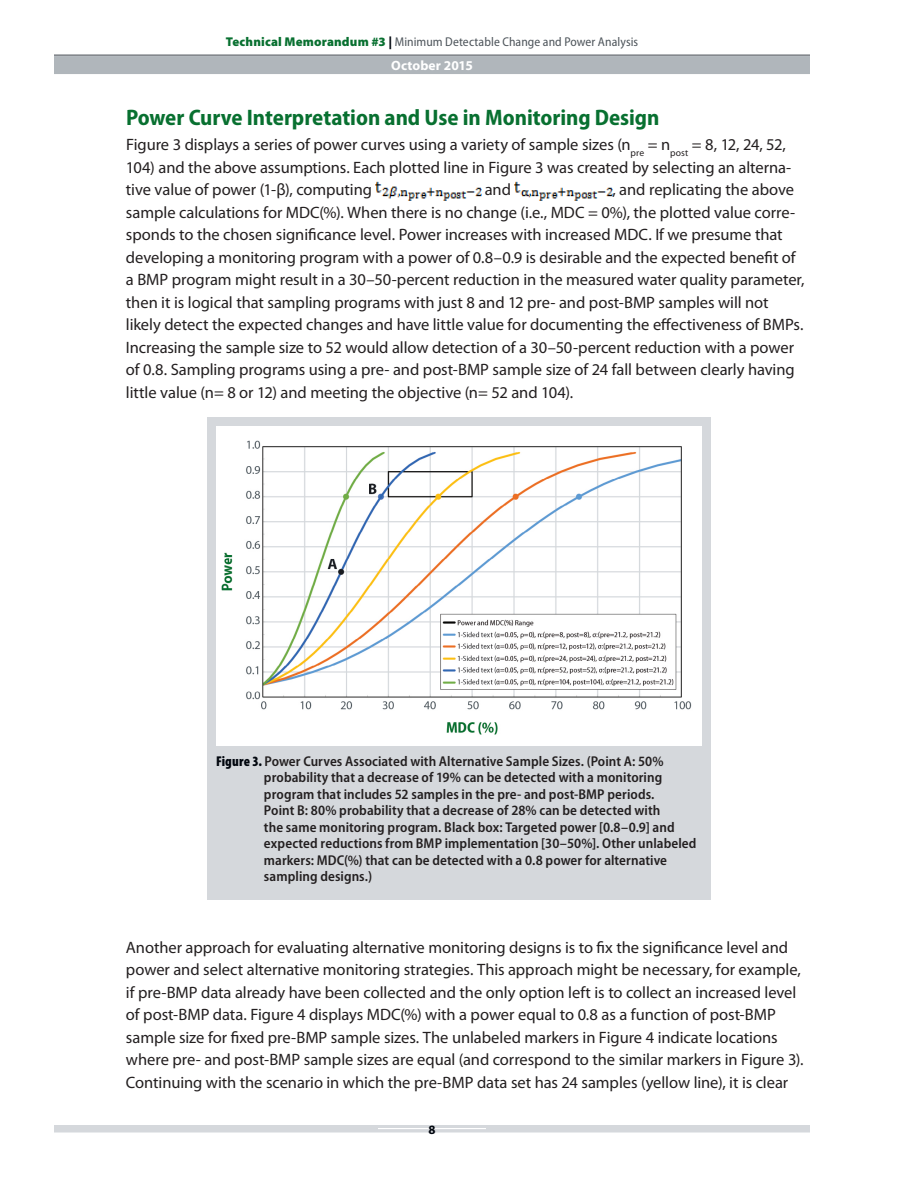
<style>
.page{position:relative;width:918px;height:1188px;background:#fff}
.page>*{position:absolute;margin:0;border:0;box-sizing:border-box;transform-origin:0 0}
.t1{font:700 semi-condensed 22.5px "Myriad Pro";color:#087030}
.t2{font:16.5px/22.5px "Myriad Pro";letter-spacing:-.005em;color:#231f20}
.t3{font:600 semi-condensed 14.25px/16.5px "Myriad Pro";letter-spacing:.005em;color:#231f20}
.t4{font:700 13.5px "Myriad Pro";letter-spacing:.01em;color:#fff}
.t5{font:semi-condensed 12.75px "Myriad Pro";letter-spacing:.005em;color:#4d545a}
.t6{font:700 12.75px "Myriad Pro";color:#01060e}
.s1{font-weight:900;font-stretch:normal;color:#087030}
.s2{font-weight:900;font-stretch:normal;color:#01060e}
.s3{font-weight:900;font-stretch:condensed;color:#01060e}
</style>
<div class="page">
<hr style="left:54px;top:55px;width:756px;height:1px;background:#4d545a">
<div style="left:54px;top:56px;width:756px;height:18px;background:#b0b6bb"></div>
<div style="left:54px;top:1125px;width:756px;height:7px;background:#d5d8dc"></div>
<hr style="left:378px;top:1128px;width:108px;height:1px;background:#fff">
<img style="left:376px;top:181px;width:105px;height:20px">
<img style="left:515px;top:181px;width:97px;height:20px">
<div style="left:207px;top:417px;width:504px;height:483px;background:#d5d8dc"></div>
<img style="left:216px;top:426px;width:486px;height:320px">
<p class="t5" style="left:226px;top:34px;width:414px"><span class="s1">Technical Memorandum #3</span> <span class="s2">|</span> Minimum Detectable Change and Power Analysis</p>
<p class="t4" style="left:391px;top:57px;width:83px">October 2015</p>
<h1 class="t1" style="left:126px;top:105px;width:535px">Power Curve Interpretation and Use in Monitoring Design</h1>
<p class="t2" style="left:126px;top:134px;width:667px">Figure 3 displays a series of power curves using a variety of sample sizes (n<sub>pre</sub> = n<sub>post</sub> = 8, 12, 24, 52,<br>104) and the above assumptions. Each plotted line in Figure 3 was created by selecting an alterna&shy;tive value of power (1-β), computing</p>
<p class="t2" style="left:126px;top:179px;width:680px;text-indent:486px">, and replicating the above sample calculations for MDC(%). When there is no change (i.e., MDC = 0%), the plotted value corre&shy;sponds to the chosen significance level. Power increases with increased MDC. If we presume that developing a monitoring program with a power of 0.8–0.9 is desirable and the expected benefit of a BMP program might result in a 30–50-percent reduction in the measured water quality parameter, then it is logical that sampling programs with just 8 and 12 pre- and post-BMP samples will not likely detect the expected changes and have little value for documenting the effectiveness of BMPs.<br>Increasing the sample size to 52 would allow detection of a 30–50-percent reduction with a power of 0.8. Sampling programs using a pre- and post-BMP sample size of 24 fall between clearly having little value (n= 8 or 12) and meeting the objective (n= 52 and 104).</p>
<p class="t2" style="left:485px;top:179px;width:28px">and</p>
<p class="t3" style="left:264px;top:753px;width:434px;text-indent:-48px"><span class="s3">Figure 3.</span> Power Curves Associated with Alternative Sample Sizes. (Point A: 50% probability that a decrease of 19% can be detected with a monitoring program that includes 52 samples in the pre- and post-BMP periods.<br>Point B: 80% probability that a decrease of 28% can be detected with<br>the same monitoring program. Black box: Targeted power [0.8–0.9] and expected reductions from BMP implementation [30–50%]. Other unlabeled markers: MDC(%) that can be detected with a 0.8 power for alternative sampling designs.)</p>
<p class="t2" style="left:126px;top:936px;width:679px">Another approach for evaluating alternative monitoring designs is to fix the significance level and power and select alternative monitoring strategies. This approach might be necessary, for example, if pre-BMP data already have been collected and the only option left is to collect an increased level of post-BMP data. Figure 4 displays MDC(%) with a power equal to 0.8 as a function of post-BMP sample size for fixed pre-BMP sample sizes. The unlabeled markers in Figure 4 indicate locations where pre- and post-BMP sample sizes are equal (and correspond to the similar markers in Figure 3).<br>Continuing with the scenario in which the pre-BMP data set has 24 samples (yellow line), it is clear</p>
<p class="t6" style="left:428px;top:1123px;width:9px">8</p>
</div>
